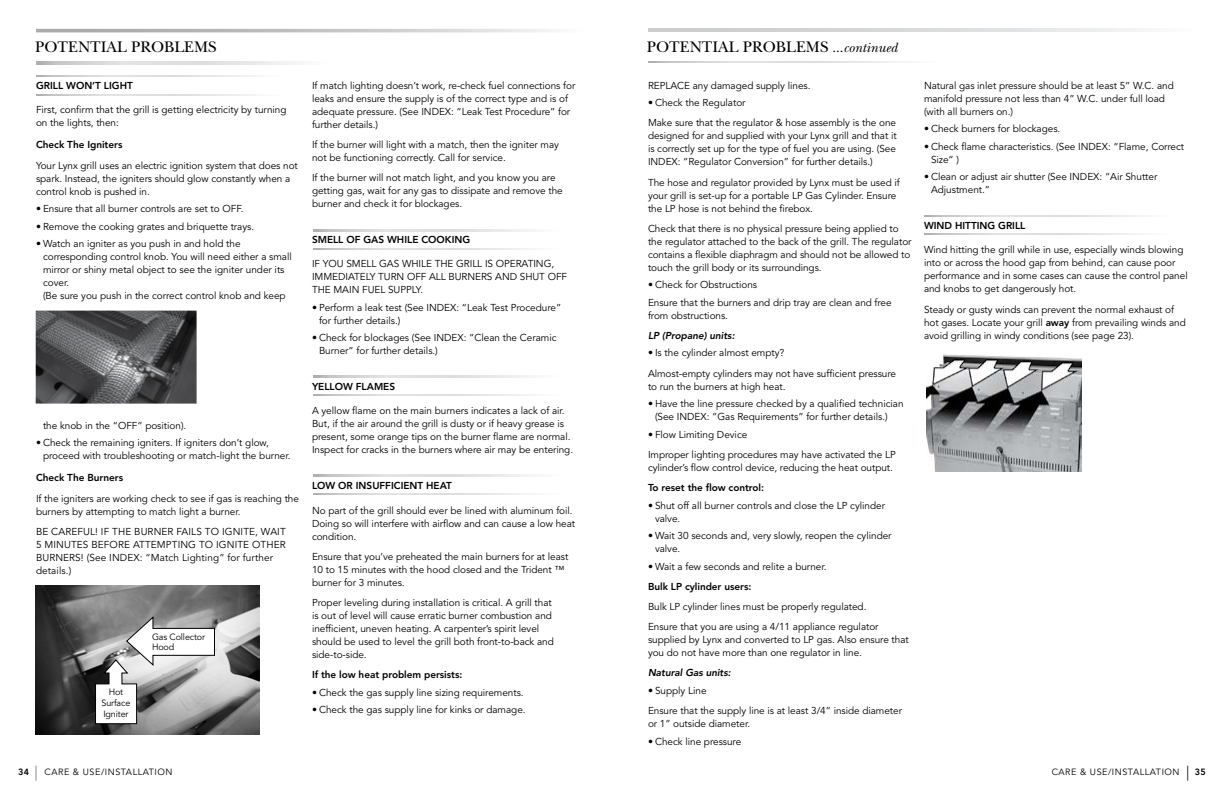
<style>
.page{position:relative;width:1224px;height:792px;background:#fff}
.page>*{position:absolute;margin:0;border:0;box-sizing:border-box;transform-origin:0 0}
.t1{font:16px "New Baskerville";color:#000}
.t2{font:10px/13px "Avenir";letter-spacing:-.005em;color:#000}
.t3{font:800 10px "Avenir";letter-spacing:-.005em;color:#000}
.t4{font:italic 800 10px "Avenir";letter-spacing:-.005em;color:#000}
.t5{font:9px "Avenir";letter-spacing:.06em;color:#000}
.t6{font:9px/11.2px "Avenir";letter-spacing:-.01em;color:#000}
.t7{font:800 9px "Avenir";color:#000}
.s1{font-size:14px}
.s2{font-style:italic;font-size:14px}
.s3{font-weight:800}
.s4{font-weight:300;font-size:15px;color:#6d6e71}
.s5{font-weight:300;font-size:15px}
</style>
<div class="page">
<svg style="left:648px;top:29px;width:495px;height:3px"></svg>
<svg style="left:36px;top:62px;width:260px;height:1px"></svg>
<svg style="left:648px;top:62px;width:260px;height:1px"></svg>
<svg style="left:313px;top:394px;width:219px;height:1px"></svg>
<svg style="left:313px;top:376px;width:219px;height:1px"></svg>
<svg style="left:313px;top:493px;width:219px;height:1px"></svg>
<svg style="left:313px;top:475px;width:219px;height:1px"></svg>
<svg style="left:36px;top:29px;width:519px;height:4px"></svg>
<img style="left:36px;top:30px;width:519px;height:2px">
<svg style="left:36px;top:63px;width:260px;height:1px"></svg>
<svg style="left:36px;top:94px;width:219px;height:1px"></svg>
<svg style="left:36px;top:76px;width:219px;height:1px"></svg>
<svg style="left:35px;top:310px;width:162px;height:94px;background:#58585a"></svg>
<svg style="left:313px;top:248px;width:219px;height:1px"></svg>
<svg style="left:313px;top:230px;width:219px;height:1px"></svg>
<img style="left:926px;top:354px;width:156px;height:118px">
<svg style="left:925px;top:234px;width:219px;height:1px"></svg>
<svg style="left:925px;top:215px;width:219px;height:1px"></svg>
<img style="left:36px;top:585px;width:224px;height:149px">
<svg style="left:95px;top:615px;width:121px;height:110px"></svg>
<h1 class="t1" style="left:35px;top:38px;width:183px">POTENTIAL PROBLEMS</h1>
<p class="t3" style="left:36px;top:79px;width:98px">GRILL WON’T LIGHT</p>
<p class="t2" style="left:36px;top:104px;width:252px">First, confirm that the grill is getting electricity by turning on the lights, then:</p>
<p class="t3" style="left:36px;top:139px;width:88px">Check The Igniters</p>
<p class="t2" style="left:36px;top:159px;width:263px">Your Lynx grill uses an electric ignition system that does not spark. Instead, the igniters should glow constantly when a control knob is pushed in.</p>
<p class="t2" style="left:36px;top:202px;width:209px">• Ensure that all burner controls are set to OFF.</p>
<p class="t2" style="left:36px;top:220px;width:220px">• Remove the cooking grates and briquette trays.</p>
<p class="t2" style="left:43px;top:237px;width:250px;text-indent:-7px">• Watch an igniter as you push in and hold the corresponding control knob. You will need either a small mirror or shiny metal object to see the igniter under its cover.<br>(Be sure you push in the correct control knob and keep</p>
<p class="t2" style="left:43px;top:419px;width:145px">the knob in the “OFF” position).</p>
<p class="t2" style="left:43px;top:437px;width:249px;text-indent:-7px">• Check the remaining igniters. If igniters don’t glow, proceed with troubleshooting or match-light the burner.</p>
<p class="t3" style="left:36px;top:472px;width:89px">Check The Burners</p>
<p class="t2" style="left:36px;top:492px;width:265px">If the igniters are working check to see if gas is reaching the burners by attempting to match light a burner.</p>
<p class="t2" style="left:36px;top:525px;width:251px">BE CAREFUL! IF THE BURNER FAILS TO IGNITE, WAIT 5 MINUTES BEFORE ATTEMPTING TO IGNITE OTHER BURNERS! (See INDEX: “Match Lighting” for further details.)</p>
<p class="t6" style="left:102px;top:687px;width:30px;text-align:center">Hot<br>Surface<br>Igniter</p>
<p class="t6" style="left:152px;top:633px;width:55px;line-height:10px">Gas Collector<br>Hood</p>
<p class="t2" style="left:312px;top:79px;width:265px">If match lighting doesn’t work, re-check fuel connections for leaks and ensure the supply is of the correct type and is of adequate pressure. (See INDEX: “Leak Test Procedure” for further details.)</p>
<p class="t2" style="left:312px;top:138px;width:249px">If the burner will light with a match, then the igniter may not be functioning correctly. Call for service.</p>
<p class="t2" style="left:312px;top:171px;width:252px">If the burner will not match light, and you know you are getting gas, wait for any gas to dissipate and remove the burner and check it for blockages.</p>
<p class="t3" style="left:312px;top:233px;width:160px">SMELL OF GAS WHILE COOKING</p>
<p class="t2" style="left:312px;top:258px;width:257px">IF YOU SMELL GAS WHILE THE GRILL IS OPERATING,<br>IMMEDIATELY TURN OFF ALL BURNERS AND SHUT OFF<br>THE MAIN FUEL SUPPLY.</p>
<p class="t2" style="left:319px;top:301px;width:244px;text-indent:-7px">• Perform a leak test (See INDEX: “Leak Test Procedure” for further details.)</p>
<p class="t2" style="left:319px;top:332px;width:239px;text-indent:-7px">• Check for blockages (See INDEX: “Clean the Ceramic<br>Burner” for further details.)</p>
<p class="t3" style="left:312px;top:380px;width:85px">YELLOW FLAMES</p>
<p class="t2" style="left:312px;top:405px;width:263px">A yellow flame on the main burners indicates a lack of air.<br>But, if the air around the grill is dusty or if heavy grease is present, some orange tips on the burner flame are normal.<br>Inspect for cracks in the burners where air may be entering.</p>
<p class="t3" style="left:312px;top:480px;width:141px">LOW OR INSUFFICIENT HEAT</p>
<p class="t2" style="left:312px;top:504px;width:265px">No part of the grill should ever be lined with aluminum foil.<br>Doing so will interfere with airflow and can cause a low heat condition.</p>
<p class="t2" style="left:312px;top:550px;width:258px">Ensure that you’ve preheated the main burners for at least<br>10 to 15 minutes with the hood closed and the Trident ™ burner for 3 minutes.</p>
<p class="t2" style="left:312px;top:596px;width:243px">Proper leveling during installation is critical. A grill that is out of level will cause erratic burner combustion and inefficient, uneven heating. A carpenter’s spirit level should be used to level the grill both front-to-back and side-to-side.</p>
<p class="t3" style="left:312px;top:669px;width:152px">If the low heat problem persists:</p>
<p class="t2" style="left:312px;top:686px;width:213px">• Check the gas supply line sizing requirements.</p>
<p class="t2" style="left:312px;top:704px;width:215px">• Check the gas supply line for kinks or damage.</p>
<h1 class="t1" style="left:647px;top:38px;width:252px">POTENTIAL PROBLEMS <span class="s1">...</span><span class="s2">continued</span></h1>
<p class="t2" style="left:648px;top:79px;width:164px">REPLACE any damaged supply lines.</p>
<p class="t2" style="left:648px;top:93px;width:250px;line-height:20.2px">• Check the Regulator<br>Make sure that the regulator &amp; hose assembly is the one</p>
<p class="t2" style="left:648px;top:130px;width:250px;text-align:justify">designed for and supplied with your Lynx grill and that it is correctly set up for the type of fuel you are using. (See INDEX: “Regulator Conversion” for further details.)</p>
<p class="t2" style="left:648px;top:176px;width:253px">The hose and regulator provided by Lynx must be used if your grill is set-up for a portable LP Gas Cylinder. Ensure the LP hose is not behind the firebox.</p>
<p class="t2" style="left:648px;top:222px;width:265px">Check that there is no physical pressure being applied to the regulator attached to the back of the grill. The regulator contains a flexible diaphragm and should not be allowed to touch the grill body or its surroundings.</p>
<p class="t2" style="left:648px;top:276px;width:245px;line-height:17.5px">• Check for Obstructions<br>Ensure that the burners and drip tray are clean and free</p>
<p class="t2" style="left:648px;top:309px;width:82px">from obstructions.</p>
<p class="t4" style="left:648px;top:330px;width:88px">LP (Propane) units:</p>
<p class="t2" style="left:648px;top:343px;width:250px;line-height:20.2px">• Is the cylinder almost empty?<br>Almost-empty cylinders may not have sufficient pressure</p>
<p class="t2" style="left:648px;top:380px;width:139px">to run the burners at high heat.</p>
<p class="t2" style="left:655px;top:397px;width:250px;text-indent:-7px">• Have the line pressure checked by a qualified technician (See INDEX: “Gas Requirements” for further details.)</p>
<p class="t2" style="left:648px;top:424px;width:249px;line-height:20.2px">• Flow Limiting Device<br>Improper lighting procedures may have activated the LP</p>
<p class="t2" style="left:648px;top:461px;width:247px">cylinder’s flow control device, reducing the heat output.</p>
<p class="t3" style="left:648px;top:482px;width:118px">To reset the flow control:</p>
<p class="t2" style="left:655px;top:499px;width:232px;text-indent:-7px">• Shut off all burner controls and close the LP cylinder valve.</p>
<p class="t2" style="left:655px;top:529px;width:238px;text-indent:-7px">• Wait 30 seconds and, very slowly, reopen the cylinder valve.</p>
<p class="t2" style="left:648px;top:560px;width:180px">• Wait a few seconds and relite a burner.</p>
<p class="t3" style="left:648px;top:580px;width:105px">Bulk LP cylinder users:</p>
<p class="t2" style="left:648px;top:597px;width:232px;line-height:20.2px">Bulk LP cylinder lines must be properly regulated.<br>Ensure that you are using a 4/11 appliance regulator</p>
<p class="t2" style="left:648px;top:633px;width:262px">supplied by Lynx and converted to LP gas. Also ensure that you do not have more than one regulator in line.</p>
<p class="t4" style="left:648px;top:667px;width:84px">Natural Gas units:</p>
<p class="t2" style="left:648px;top:681px;width:256px;line-height:20.2px">• Supply Line<br>Ensure that the supply line is at least 3/4” inside diameter</p>
<p class="t2" style="left:648px;top:717px;width:104px">or 1” outside diameter.</p>
<p class="t2" style="left:648px;top:735px;width:95px">• Check line pressure</p>
<p class="t2" style="left:924px;top:79px;width:251px">Natural gas inlet pressure should be at least 5” W.C. and manifold pressure not less than 4” W.C. under full load (with all burners on.)</p>
<p class="t2" style="left:924px;top:122px;width:138px">• Check burners for blockages.</p>
<p class="t2" style="left:931px;top:140px;width:255px;text-indent:-7px">• Check flame characteristics. (See INDEX: “Flame, Correct<br>Size” )</p>
<p class="t2" style="left:931px;top:170px;width:228px;text-indent:-7px">• Clean or adjust air shutter (See INDEX: “Air Shutter<br>Adjustment.”</p>
<p class="t3" style="left:924px;top:219px;width:103px">WIND HITTING GRILL</p>
<p class="t2" style="left:924px;top:244px;width:265px">Wind hitting the grill while in use, especially winds blowing into or across the hood gap from behind, can cause poor performance and in some cases can cause the control panel and knobs to get dangerously hot.</p>
<p class="t2" style="left:924px;top:303px;width:263px">Steady or gusty winds can prevent the normal exhaust of hot gases. Locate your grill <span class="s3">away</span> from prevailing winds and avoid grilling in windy conditions (see page 23).</p>
<p class="t5" style="left:18px;top:767px;width:156px"><span class="s3">34</span> <span class="s4">|</span> CARE &amp; USE/INSTALLATION</p>
<p class="t7" style="left:1186px;top:767px;width:21px"><span class="s5">|</span> 35</p>
<p class="t5" style="left:1052px;top:767px;width:129px">CARE &amp; USE/INSTALLATION</p>
</div>
